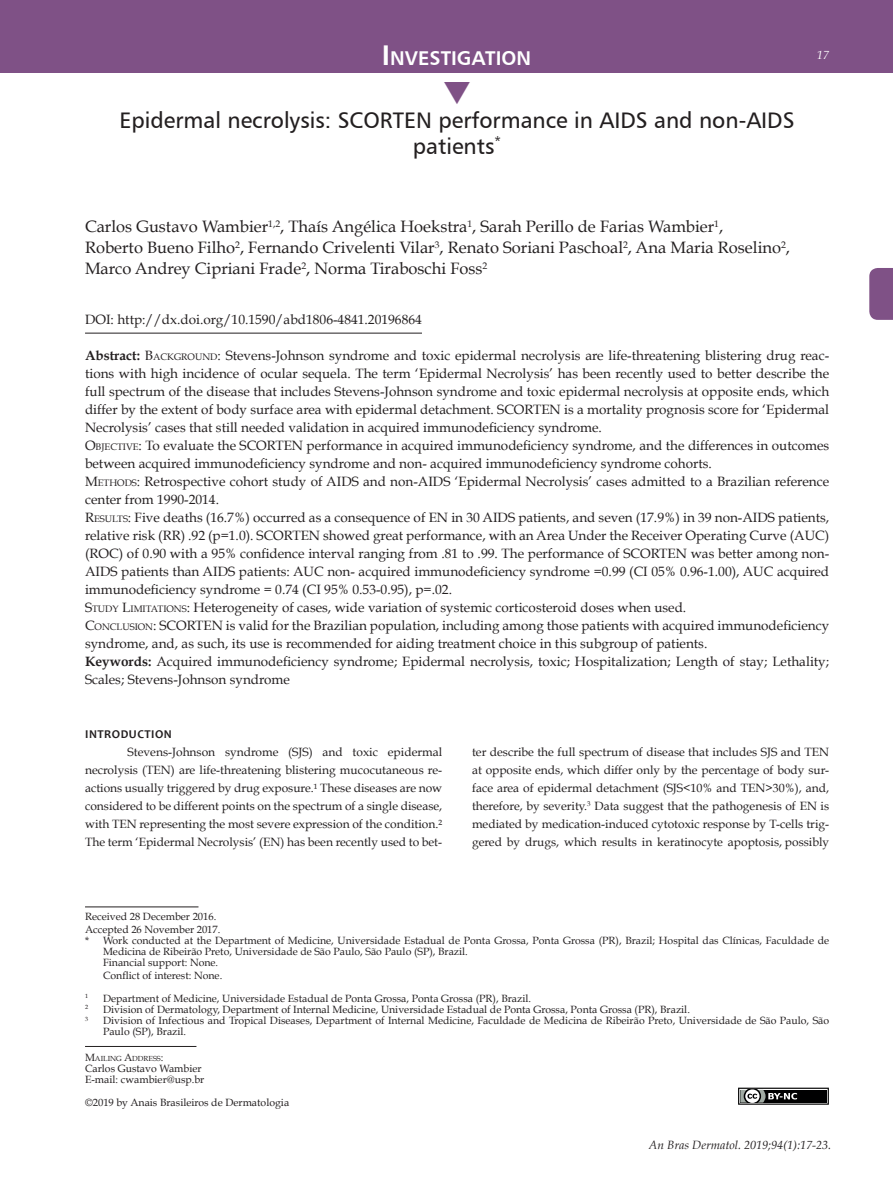
<style>
.page{position:relative;width:893px;height:1191px;background:#fff}
.page>*{position:absolute;margin:0;border:0;box-sizing:border-box;transform-origin:0 0}
.Titulo{font:22.5px/25.5px "Humanist 777 BT Roman B";color:#231f20;text-align:center}
.t1{font:19.95px "Humanist 777 BT Bold B";color:#fff}
.Autores{font:16.5px/21px "Book Antiqua";color:#231f20}
.DOI{font:13.5px/18px "Book Antiqua";color:#231f20}
.ABD-ING_-_2016{font:12px/18px "Book Antiqua";color:#231f20;text-align:justify}
.t2{font:italic 12px "Book Antiqua";color:#231f20}
.ABD-ING_-_2016-2{font:700 12px "Candara";letter-spacing:.04em;color:#231f20}
.t3{font:italic 12px "Book Antiqua";color:#fff}
.t4{font:10.5px/11.2px "Book Antiqua";color:#231f20}
.Titulação{font:7.35px "Book Antiqua";color:#231f20}
.t5{font:6.15px "Book Antiqua";color:#231f20}
.s1{font-size:28.5px}
.s2{font-weight:700}
.s3{font-style:inherit}
.s4{font-size:9.45px}
.s5{font-size:10.5px}
</style>
<div class="page">
<svg style="left:869px;top:268px;width:24px;height:52px"></svg>
<div style="left:0;top:0;width:893px;height:72px;background:#7f5186"></div>
<hr style="left:85px;top:333px;width:337px;height:1px;background:#231f20">
<hr style="left:85px;top:906px;width:113px;height:1px;background:#231f20">
<hr style="left:85px;top:1046px;width:111px;height:1px;background:#231f20">
<svg style="left:738px;top:1087px;width:91px;height:17px;background:#535454"></svg>
<p class="t1" style="left:382px;top:45px;width:151px"><span class="s1">I</span> NVESTIGATION</p>
<p class="Titulo" style="left:119px;top:107px;width:677px">Epidermal necrolysis: SCORTEN performance in AIDS and non-AIDS patients<sup>*</sup></p>
<p class="t3" style="left:817px;top:48px;width:13px">17</p>
<p class="Autores" style="left:85px;top:216px;width:706px">Carlos Gustavo Wambier<sup>1,2</sup>, Thaís Angélica Hoekstra<sup>1</sup>, Sarah Perillo de Farias Wambier<sup>1</sup>,<br>Roberto Bueno Filho<sup>2</sup>, Fernando Crivelenti Vilar<sup>3</sup>, Renato Soriani Paschoal<sup>2</sup>, Ana Maria Roselino<sup>2</sup>,<br>Marco Andrey Cipriani Frade<sup>2</sup>, Norma Tiraboschi Foss<sup>2</sup></p>
<p class="DOI" style="left:85px;top:310px;width:338px">DOI: http://dx.doi.org/10.1590/abd1806-4841.20196864</p>
<p class="DOI" style="left:85px;top:346px;width:746px;text-align:justify"><span class="s2">Abstract:</span> <span class="s3">B</span><span class="s4">ACKGROUND</span><span class="s3">:</span> Stevens-Johnson syndrome and toxic epidermal necrolysis are life-threatening blistering drug reac&shy;tions with high incidence of ocular sequela. The term ‘Epidermal Necrolysis’ has been recently used to better describe the full spectrum of the disease that includes Stevens-Johnson syndrome and toxic epidermal necrolysis at opposite ends, which differ by the extent of body surface area with epidermal detachment. SCORTEN is a mortality prognosis score for ‘Epidermal Necrolysis’ cases that still needed validation in acquired immunodeficiency syndrome.</p>
<p class="DOI" style="left:85px;top:436px;width:746px"><span class="s3">O</span><span class="s4">BJECTIVE</span><span class="s3">:</span> To evaluate the SCORTEN performance in acquired immunodeficiency syndrome, and the differences in outcomes between acquired immunodeficiency syndrome and non- acquired immunodeficiency syndrome cohorts.</p>
<p class="DOI" style="left:85px;top:472px;width:746px"><span class="s3">M</span><span class="s4">ETHODS</span><span class="s3">:</span> Retrospective cohort study of AIDS and non-AIDS ‘Epidermal Necrolysis’ cases admitted to a Brazilian reference center from 1990-2014.</p>
<p class="DOI" style="left:85px;top:508px;width:746px;text-align:justify"><span class="s3">R</span><span class="s4">ESULTS</span><span class="s3">:</span> Five deaths (16.7%) occurred as a consequence of EN in 30 AIDS patients, and seven (17.9%) in 39 non-AIDS patients, relative risk (RR) .92 (p=1.0). SCORTEN showed great performance, with an Area Under the Receiver Operating Curve (AUC) (ROC) of 0.90 with a 95% confidence interval ranging from .81 to .99. The performance of SCORTEN was better among non-AIDS patients than AIDS patients: AUC non- acquired immunodeficiency syndrome =0.99 (CI 05% 0.96-1.00), AUC acquired immunodeficiency syndrome = 0.74 (CI 95% 0.53-0.95), p=.02.</p>
<p class="DOI" style="left:85px;top:598px;width:603px"><span class="s3">S</span><span class="s4">TUDY</span> <span class="s3">L</span><span class="s4">IMITATIONS</span><span class="s3">:</span> Heterogeneity of cases, wide variation of systemic corticosteroid doses when used.</p>
<p class="DOI" style="left:85px;top:616px;width:746px"><span class="s3">C</span><span class="s4">ONCLUSION</span><span class="s3">:</span> SCORTEN is valid for the Brazilian population, including among those patients with acquired immunodeficiency syndrome, and, as such, its use is recommended for aiding treatment choice in this subgroup of patients.</p>
<p class="DOI" style="left:85px;top:652px;width:746px"><span class="s2">Keywords:</span> Acquired immunodeficiency syndrome; Epidermal necrolysis, toxic; Hospitalization; Length of stay; Lethality;<br>Scales; Stevens-Johnson syndrome</p>
<p class="ABD-ING_-_2016-2" style="left:85px;top:727px;width:88px">INTRODUCTION</p>
<p class="ABD-ING_-_2016" style="left:85px;top:743px;width:359px;text-indent:43px">Stevens-Johnson syndrome (SJS) and toxic epidermal necrolysis (TEN) are life-threatening blistering mucocutaneous re&shy;actions usually triggered by drug exposure.¹ These diseases are now considered to be different points on the spectrum of a single disease, with TEN representing the most severe expression of the condition.²<br>The term ‘Epidermal Necrolysis’ (EN) has been recently used to bet-</p>
<p class="ABD-ING_-_2016" style="left:472px;top:743px;width:359px">ter describe the full spectrum of disease that includes SJS and TEN at opposite ends, which differ only by the percentage of body sur&shy;face area of epidermal detachment (SJS&lt;10% and TEN&gt;30%), and, therefore, by severity.<sup>3</sup> Data suggest that the pathogenesis of EN is mediated by medication-induced cytotoxic response by T-cells trig&shy;gered by drugs, which results in keratinocyte apoptosis, possibly</p>
<p class="t4" style="left:85px;top:910px;width:133px">Received 28 December 2016.</p>
<p class="t4" style="left:85px;top:923px;width:137px">Accepted 26 November 2017.</p>
<p class="t4" style="left:103px;top:934px;width:728px;text-indent:-18px">* Work conducted at the Department of Medicine, Universidade Estadual de Ponta Grossa, Ponta Grossa (PR), Brazil; Hospital das Clínicas, Faculdade de<br>Medicina de Ribeirão Preto, Universidade de São Paulo, São Paulo (SP), Brazil.</p>
<p class="t4" style="left:103px;top:957px;width:117px">Financial support: None.</p>
<p class="t4" style="left:103px;top:970px;width:121px">Conflict of interest: None.</p>
<p class="t5" style="left:85px;top:992px;width:5px">1</p>
<p class="t4" style="left:103px;top:992px;width:430px">Department of Medicine, Universidade Estadual de Ponta Grossa, Ponta Grossa (PR), Brazil.</p>
<p class="t5" style="left:85px;top:1003px;width:5px">2</p>
<p class="t4" style="left:103px;top:1003px;width:588px">Division of Dermatology, Department of Internal Medicine, Universidade Estadual de Ponta Grossa, Ponta Grossa (PR), Brazil.</p>
<p class="t5" style="left:85px;top:1014px;width:5px">3</p>
<p class="t4" style="left:103px;top:1015px;width:728px">Division of Infectious and Tropical Diseases, Department of Internal Medicine, Faculdade de Medicina de Ribeirão Preto, Universidade de São Paulo, São<br>Paulo (SP), Brazil.</p>
<p class="Titulação" style="left:85px;top:1053px;width:80px"><span class="s5">M</span>AILING <span class="s5">A</span>DDRESS<span class="s5">:</span></p>
<p class="t4" style="left:85px;top:1063px;width:118px">Carlos Gustavo Wambier</p>
<p class="t4" style="left:85px;top:1074px;width:121px">E-mail: cwambier@usp.br</p>
<p class="t4" style="left:85px;top:1096px;width:206px">©2019 by Anais Brasileiros de Dermatologia</p>
<p class="t2" style="left:649px;top:1137px;width:184px">An Bras Dermatol. 2019;94(1):17-23.</p>
</div>
